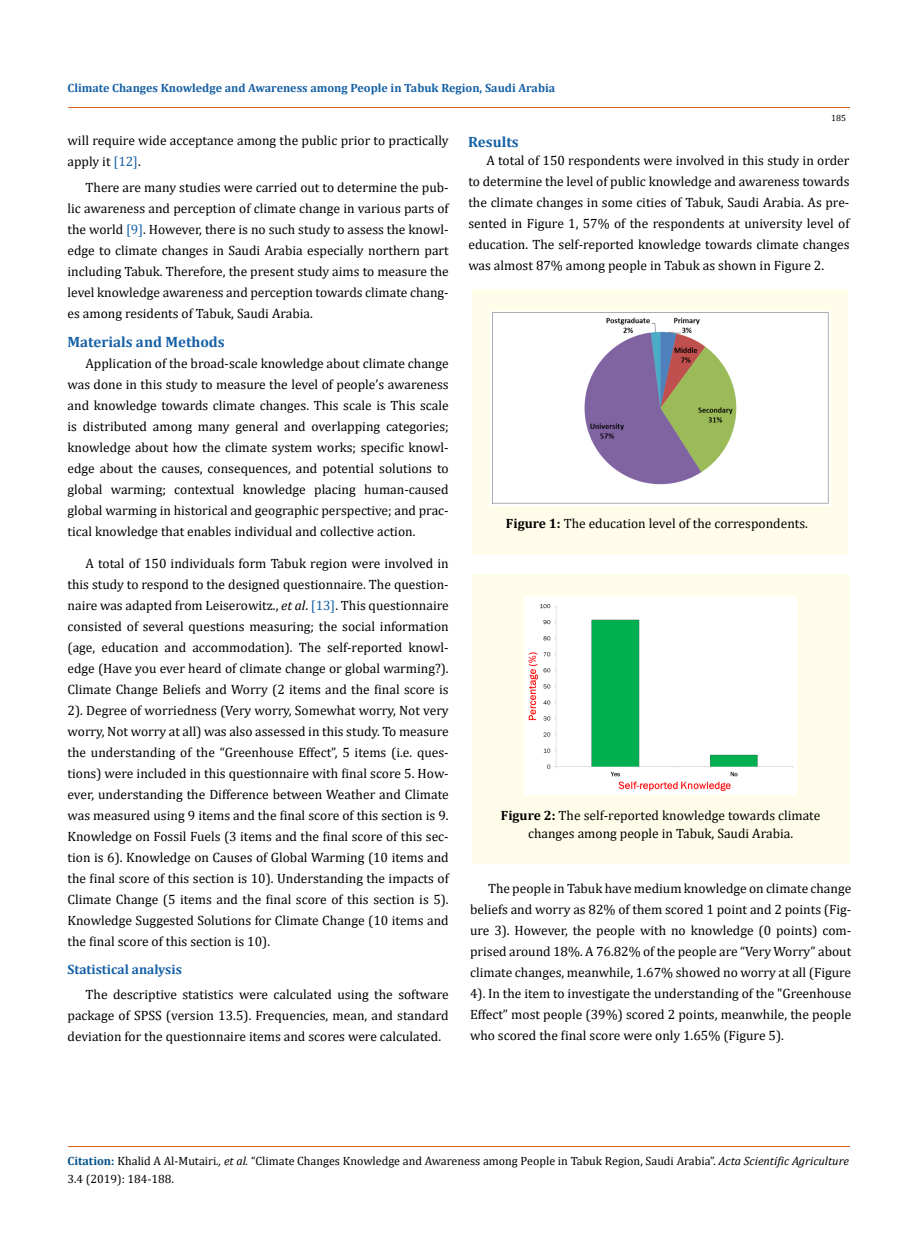
<style>
.page{position:relative;width:917px;height:1260px;background:#fff}
.page>*{position:absolute;margin:0;border:0;box-sizing:border-box;transform-origin:0 0}
.t1{font:700 15px "Cambria";color:#1560a6}
.t2{font:13.5px/21px "Cambria";color:#000;text-align:justify}
.t3{font:700 13.5px "Cambria";color:#1560a6}
.t4{font:12px/18px "Cambria";color:#000}
.t5{font:700 12px "Cambria";color:#1560a6}
.t6{font:9px "Cambria";color:#000}
.s1{color:#1560a6}
.s2{font-style:italic}
.s3{font-weight:700}
.s4{font-weight:700;color:#035089}
</style>
<div class="page">
<div style="left:472px;top:289px;width:375px;height:266px;background:#fffde9"></div>
<img style="left:490px;top:311px;width:340px;height:194px">
<div style="left:472px;top:574px;width:377px;height:290px;background:#fffde9"></div>
<img style="left:525px;top:597px;width:271px;height:197px">
<hr style="left:68px;top:108px;width:781px;height:1px;background:#e05d1a">
<hr style="left:68px;top:1147px;width:781px;height:1px;background:#e05d1a">
<p class="t5" style="left:68px;top:79px;width:489px">Climate Changes Knowledge and Awareness among People in Tabuk Region, Saudi Arabia</p>
<p class="t6" style="left:831px;top:113px;width:16px">185</p>
<p class="t2" style="left:68px;top:130px;width:383px">will require wide acceptance among the public prior to practically apply it <span class="s1">[12]</span>.</p>
<p class="t2" style="left:68px;top:177px;width:383px;text-indent:18px">There are many studies were carried out to determine the pub&shy;lic awareness and perception of climate change in various parts of the world <span class="s1">[9]</span>. However, there is no such study to assess the knowl&shy;edge to climate changes in Saudi Arabia especially northern part including Tabuk. Therefore, the present study aims to measure the level knowledge awareness and perception towards climate chang&shy;es among residents of Tabuk, Saudi Arabia.</p>
<p class="t1" style="left:68px;top:331px;width:159px">Materials and Methods</p>
<p class="t2" style="left:68px;top:353px;width:383px;text-indent:18px">Application of the broad-scale knowledge about climate change was done in this study to measure the level of people’s awareness and knowledge towards climate changes. This scale is This scale is distributed among many general and overlapping categories; knowledge about how the climate system works; specific knowl&shy;edge about the causes, consequences, and potential solutions to global warming; contextual knowledge placing human-caused global warming in historical and geographic perspective; and prac&shy;tical knowledge that enables individual and collective action.</p>
<p class="t2" style="left:68px;top:552px;width:383px;text-indent:18px">A total of 150 individuals form Tabuk region were involved in this study to respond to the designed questionnaire. The question&shy;naire was adapted from Leiserowitz., <span class="s2">et al</span>. <span class="s1">[13]</span>. This questionnaire consisted of several questions measuring; the social information (age, education and accommodation). The self-reported knowl&shy;edge (Have you ever heard of climate change or global warming?).<br>Climate Change Beliefs and Worry (2 items and the final score is 2). Degree of worriedness (Very worry, Somewhat worry, Not very worry, Not worry at all) was also assessed in this study. To measure the understanding of the “Greenhouse Effect”, 5 items (i.e. ques&shy;tions) were included in this questionnaire with final score 5. How&shy;ever, understanding the Difference between Weather and Climate was measured using 9 items and the final score of this section is 9.<br>Knowledge on Fossil Fuels (3 items and the final score of this sec&shy;tion is 6). Knowledge on Causes of Global Warming (10 items and the final score of this section is 10). Understanding the impacts of Climate Change (5 items and the final score of this section is 5).<br>Knowledge Suggested Solutions for Climate Change (10 items and the final score of this section is 10).</p>
<p class="t3" style="left:68px;top:960px;width:116px">Statistical analysis</p>
<p class="t2" style="left:68px;top:984px;width:383px;text-indent:18px">The descriptive statistics were calculated using the software package of SPSS (version 13.5). Frequencies, mean, and standard deviation for the questionnaire items and scores were calculated.</p>
<p class="t1" style="left:468px;top:131px;width:52px">Results</p>
<p class="t2" style="left:468px;top:149px;width:382px;text-indent:18px">A total of 150 respondents were involved in this study in order to determine the level of public knowledge and awareness towards the climate changes in some cities of Tabuk, Saudi Arabia. As pre&shy;sented in Figure 1, 57% of the respondents at university level of education. The self-reported knowledge towards climate changes was almost 87% among people in Tabuk as shown in Figure 2.</p>
<p class="t2" style="left:506px;top:512px;width:303px"><span class="s3">Figure 1:</span> The education level of the correspondents.</p>
<p class="t2" style="left:501px;top:807px;width:321px;line-height:18px;text-align:center"><span class="s3">Figure 2:</span> The self-reported knowledge towards climate changes among people in Tabuk, Saudi Arabia.</p>
<p class="t2" style="left:470px;top:878px;width:383px;text-indent:18px">The people in Tabuk have medium knowledge on climate change beliefs and worry as 82% of them scored 1 point and 2 points (Fig&shy;ure 3). However, the people with no knowledge (0 points) com&shy;prised around 18%. A 76.82% of the people are “Very Worry” about climate changes, meanwhile, 1.67% showed no worry at all (Figure 4). In the item to investigate the understanding of the "Greenhouse Effect” most people (39%) scored 2 points, meanwhile, the people who scored the final score were only 1.65% (Figure 5).</p>
<p class="t4" style="left:68px;top:1152px;width:783px"><span class="s4">Citation:</span> Khalid A Al-Mutairi<span class="s2">., et al.</span> “Climate Changes Knowledge and Awareness among People in Tabuk Region, Saudi Arabia”. <span class="s2">Acta Scientific Agriculture<br></span>3.4 (2019): 184-188.</p>
</div>
